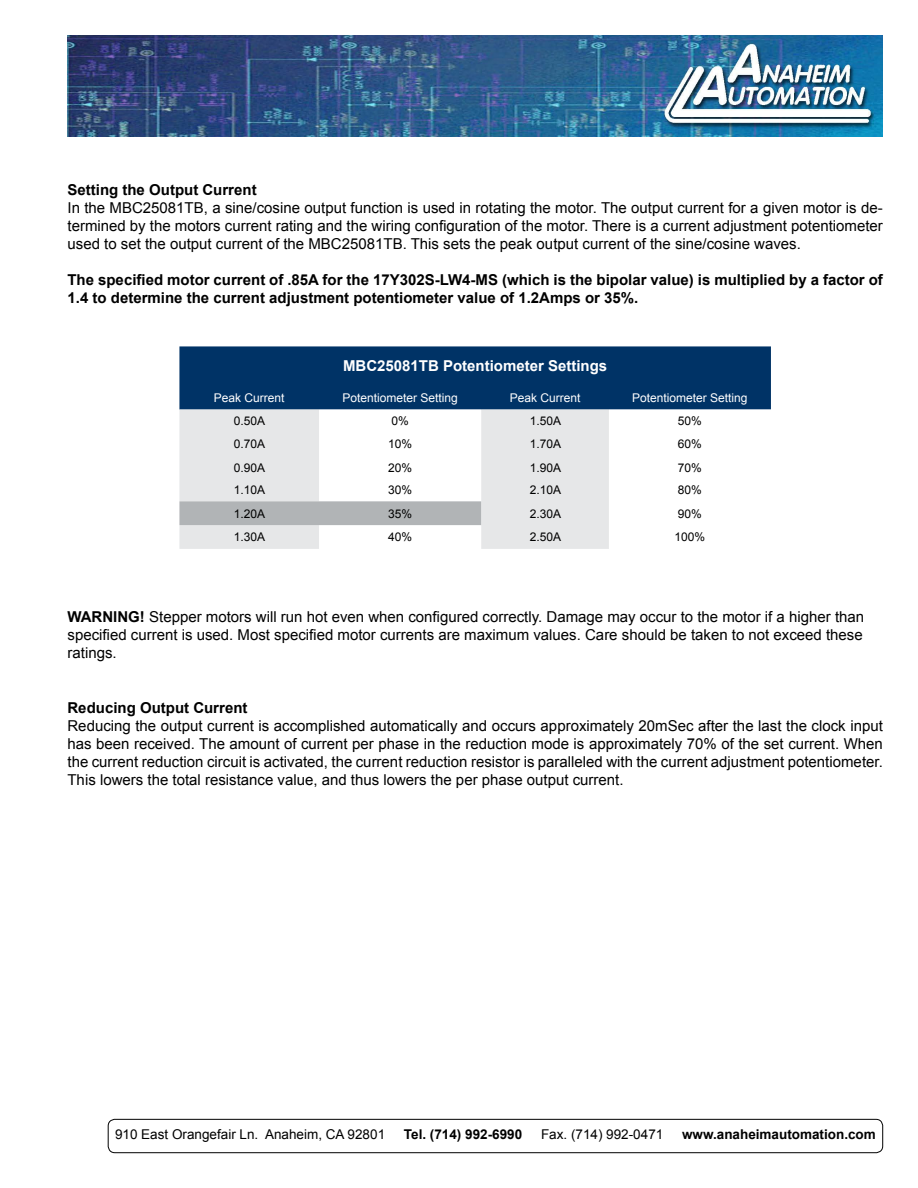
<style>
.page{position:relative;width:918px;height:1188px;background:#fff}
.page>*{position:absolute;margin:0;border:0;box-sizing:border-box;transform-origin:0 0}
.t1{font:15px/18px "Arial";color:#000;text-align:justify}
.t2{font:700 15px/18px "Arial";color:#000}
.t3{font:700 15px "Arial";color:#fff}
.t4{font:13.5px "Arial";color:#000}
.t5{font:700 13.5px "Arial";color:#000}
.t6{font:12px "Arial";color:#000}
.t7{font:12px "Arial";color:#fff}
.s1{font-weight:700}
</style>
<div class="page">
<img style="left:68px;top:35px;width:815px;height:101px">
<div style="left:108px;top:1119px;width:775px;height:34px;border:1px solid #000;border-radius:7px"></div>
<div style="left:179px;top:346px;width:592px;height:64px;background:#036"></div>
<div style="left:179px;top:410px;width:140px;height:139px;background:#e6e7e8"></div>
<svg style="left:319px;top:410px;width:290px;height:139px"></svg>
<div style="left:179px;top:501px;width:302px;height:24px;background:#b1b4b6"></div>
<p class="t2" style="left:68px;top:181px;width:191px">Setting the Output Current</p>
<p class="t1" style="left:68px;top:198px;width:817px">In the MBC25081TB, a sine/cosine output function is used in rotating the motor. The output current for a given motor is de&shy;termined by the motors current rating and the wiring configuration of the motor. There is a current adjustment potentiometer used to set the output current of the MBC25081TB. This sets the peak output current of the sine/cosine waves.</p>
<p class="t2" style="left:68px;top:271px;width:817px">The specified motor current of .85A for the 17Y302S-LW4-MS (which is the bipolar value) is multiplied by a factor of<br>1.4 to determine the current adjustment potentiometer value of 1.2Amps or 35%.</p>
<p class="t3" style="left:343px;top:356px;width:266px">MBC25081TB Potentiometer Settings</p>
<p class="t7" style="left:214px;top:390px;width:72px">Peak Current</p>
<p class="t7" style="left:342px;top:390px;width:117px">Potentiometer Setting</p>
<p class="t7" style="left:510px;top:390px;width:72px">Peak Current</p>
<p class="t7" style="left:632px;top:390px;width:117px">Potentiometer Setting</p>
<p class="t6" style="left:234px;top:413px;width:33px">0.50A</p>
<p class="t6" style="left:391px;top:413px;width:19px">0%</p>
<p class="t6" style="left:530px;top:413px;width:33px">1.50A</p>
<p class="t6" style="left:678px;top:413px;width:26px">50%</p>
<p class="t6" style="left:234px;top:436px;width:33px">0.70A</p>
<p class="t6" style="left:388px;top:436px;width:26px">10%</p>
<p class="t6" style="left:530px;top:436px;width:33px">1.70A</p>
<p class="t6" style="left:678px;top:436px;width:26px">60%</p>
<p class="t6" style="left:234px;top:460px;width:33px">0.90A</p>
<p class="t6" style="left:388px;top:460px;width:26px">20%</p>
<p class="t6" style="left:530px;top:460px;width:33px">1.90A</p>
<p class="t6" style="left:678px;top:460px;width:26px">70%</p>
<p class="t6" style="left:234px;top:482px;width:33px">1.10A</p>
<p class="t6" style="left:388px;top:482px;width:26px">30%</p>
<p class="t6" style="left:530px;top:482px;width:33px">2.10A</p>
<p class="t6" style="left:678px;top:482px;width:26px">80%</p>
<p class="t6" style="left:234px;top:506px;width:33px">1.20A</p>
<p class="t6" style="left:388px;top:506px;width:26px">35%</p>
<p class="t6" style="left:530px;top:506px;width:33px">2.30A</p>
<p class="t6" style="left:678px;top:506px;width:26px">90%</p>
<p class="t6" style="left:234px;top:529px;width:33px">1.30A</p>
<p class="t6" style="left:388px;top:529px;width:26px">40%</p>
<p class="t6" style="left:530px;top:529px;width:33px">2.50A</p>
<p class="t6" style="left:675px;top:529px;width:32px">100%</p>
<p class="t1" style="left:68px;top:608px;width:798px"><span class="s1">WARN ING!</span> Stepper motors will run hot even when configured correctly. Damage may occur to the motor if a higher than specified current is used. Most specified motor currents are maximum values. Care should be taken to not exceed these ratings.</p>
<p class="t2" style="left:68px;top:699px;width:181px">Reducing Output Current</p>
<p class="t1" style="left:68px;top:717px;width:817px">Reducing the output current is accomplished automatically and occurs approximately 20mSec after the last the clock input has been received. The amount of current per phase in the reduction mode is approximately 70% of the set current. When the current reduction circuit is activated, the current reduction resistor is paralleled with the current adjustment potentiometer.<br>This lowers the total resistance value, and thus lowers the per phase output current.</p>
<p class="t4" style="left:115px;top:1125px;width:272px">910 East Orangefair Ln. Anaheim, CA 92801</p>
<p class="t5" style="left:404px;top:1125px;width:120px">Tel. (714) 992-6990</p>
<p class="t4" style="left:541px;top:1125px;width:124px">Fax. (714) 992-0471</p>
<p class="t5" style="left:682px;top:1125px;width:195px">www.anaheimautomation.com</p>
</div>
